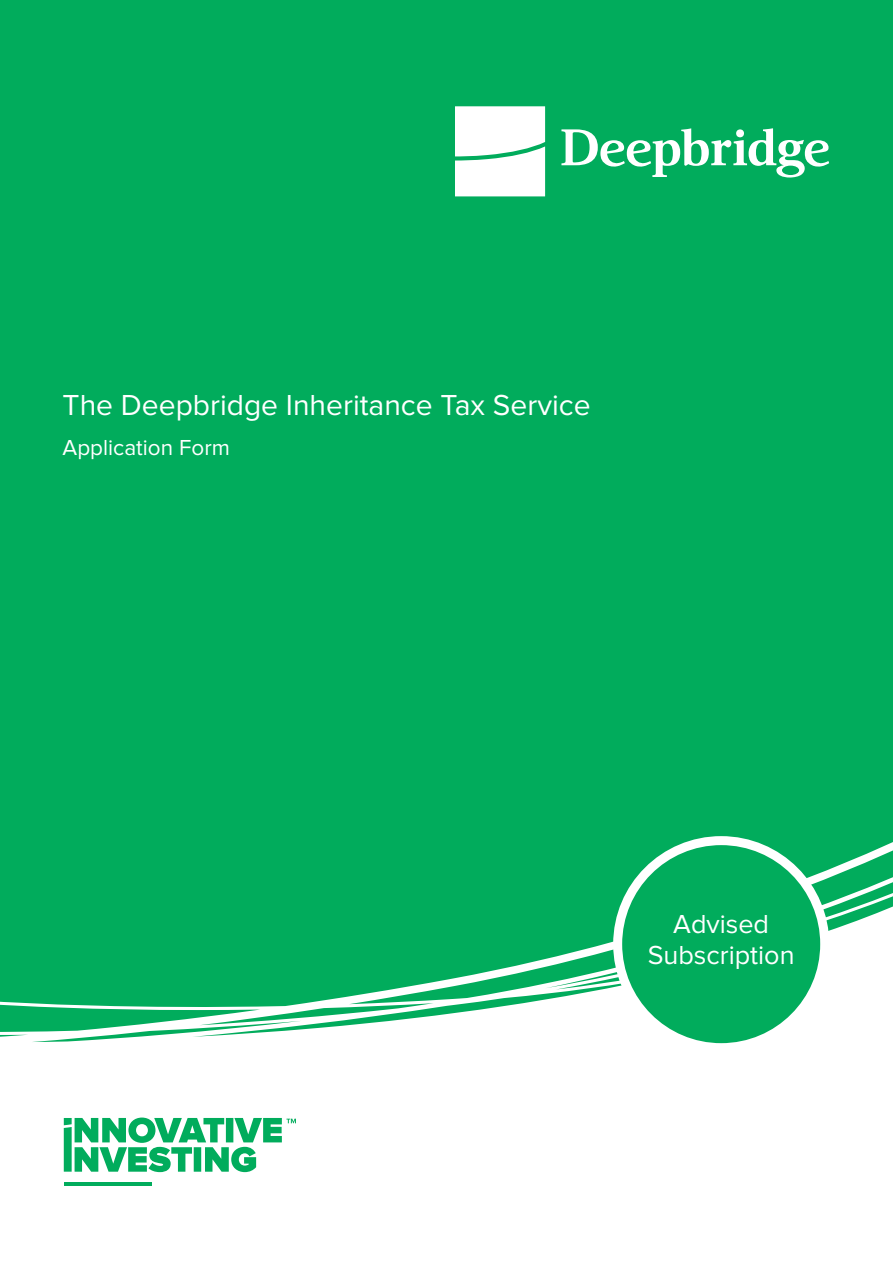
<style>
.page{position:relative;width:893px;height:1263px;background:#01ac5c}
.page>*{position:absolute;margin:0;border:0;box-sizing:border-box;transform-origin:0 0}
.t1{font:30px "Proxima Nova";color:#fff}
.t2{font:27px/30px "Proxima Nova";color:#fff;text-align:center}
.t3{font:22.5px "Proxima Nova";color:#fff}
</style>
<div class="page">
<svg style="left:0;top:836px;width:893px;height:427px;fill:#fff"></svg>
<div style="left:455px;top:106px;width:90px;height:90px;background:#fff"></div>
<svg style="left:561px;top:128px;width:268px;height:50px"></svg>
<hr style="left:64px;top:1182px;width:87px;height:4px;background:#01ac5c">
<svg style="left:64px;top:1117px;width:232px;height:55px"></svg>
<div style="left:618px;top:841px;width:207px;height:207px;background:#01ac5c;border-radius:50%"></div>
<div style="left:613px;top:836px;width:216px;height:216px;border:9px solid #fff;border-radius:50%"></div>
<p class="t1" style="left:63px;top:388px;width:529px">The Deepbridge Inheritance Tax Service</p>
<p class="t3" style="left:63px;top:434px;width:169px">Application Form</p>
<p class="t2" style="left:648px;top:910px;width:148px">Advised<br>Subscription</p>
</div>
